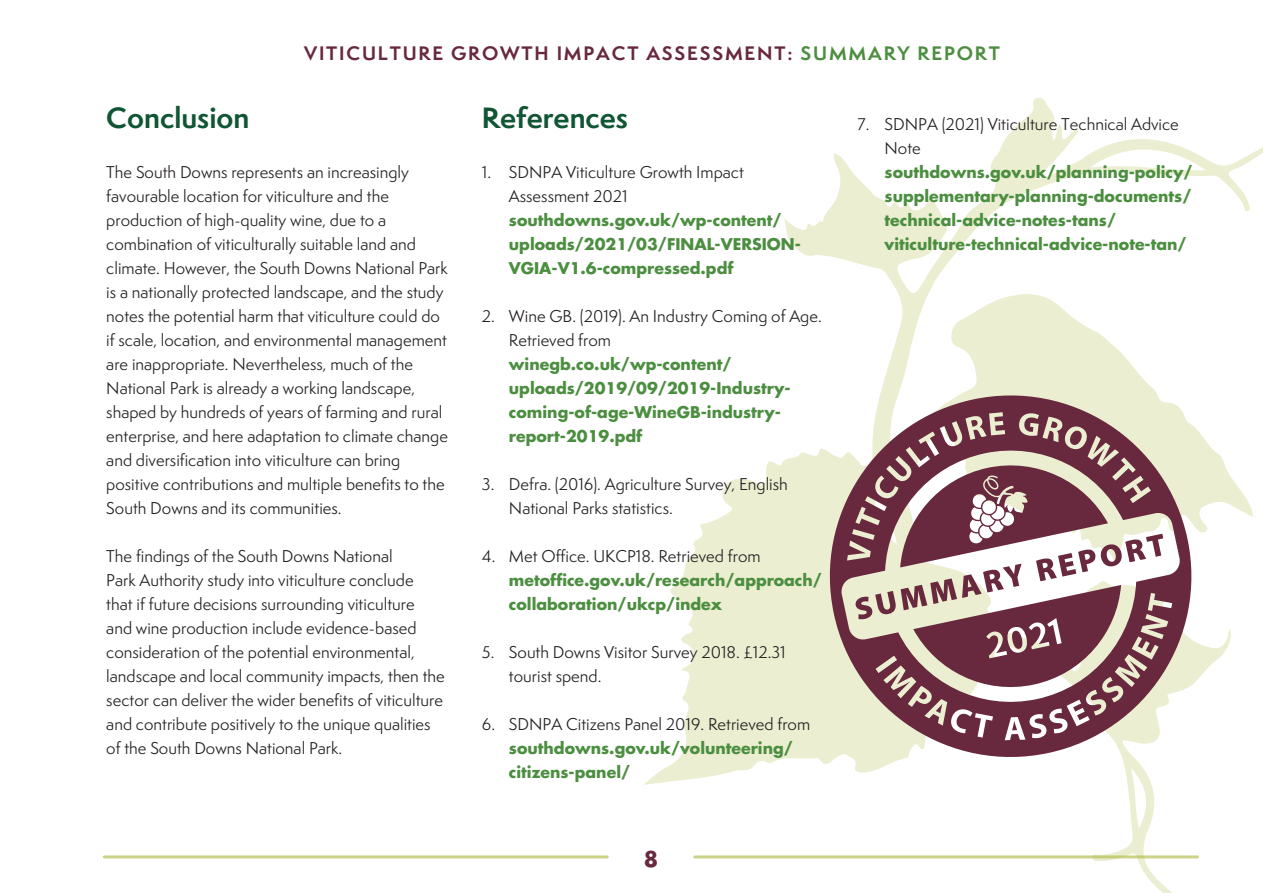
<style>
.page{position:relative;width:1263px;height:893px;background:#fff}
.page>*{position:absolute;margin:0;border:0;box-sizing:border-box;transform-origin:0 0}
.t1{font:700 27px "Semplicita Pro";color:#115634}
.t2{font:700 21px "Futura";color:#68283d}
.t3{font:700 18px "Semplicita Pro";letter-spacing:.1em;color:#68283d}
.t4{font:15.75px/24px "Semplicita Pro";color:#231f20}
.t5{font:700 15.75px/24px "Futura";color:#4c8e40}
.s1{color:#4c8e40}
</style>
<div class="page">
<svg style="left:644px;top:98px;width:619px;height:795px"></svg>
<svg style="left:813px;top:379px;width:395px;height:395px"></svg>
<svg style="left:1051px;top:421px;width:7px;height:7px"></svg>
<svg style="left:1012px;top:721px;width:5px;height:9px"></svg>
<svg style="left:971px;top:420px;width:7px;height:7px"></svg>
<svg style="left:1069px;top:430px;width:13px;height:16px"></svg>
<svg style="left:855px;top:457px;width:308px;height:256px"></svg>
<hr style="left:104px;top:855px;width:503px;height:3px;background:#b0bc46">
<hr style="left:695px;top:855px;width:503px;height:3px;background:#b0bc46">
<p class="t3" style="left:304px;top:39px;width:697px">VITICULTURE GROWTH IMPACT ASSESSMENT: <span class="s1">SUMMARY REPORT</span></p>
<h1 class="t1" style="left:106px;top:98px;width:145px">Conclusion</h1>
<p class="t4" style="left:106px;top:160px;width:343px">The South Downs represents an increasingly favourable location for viticulture and the production of high-quality wine, due to a combination of viticulturally suitable land and climate. However, the South Downs National Park is a nationally protected landscape, and the study notes the potential harm that viticulture could do if scale, location, and environmental management are inappropriate. Nevertheless, much of the National Park is already a working landscape, shaped by hundreds of years of farming and rural enterprise, and here adaptation to climate change and diversification into viticulture can bring positive contributions and multiple benefits to the South Downs and its communities.</p>
<p class="t4" style="left:106px;top:544px;width:340px">The findings of the South Downs National<br>Park Authority study into viticulture conclude<br>that if future decisions surrounding viticulture<br>and wine production include evidence-based consideration of the potential environmental, landscape and local community impacts, then the sector can deliver the wider benefits of viticulture and contribute positively to the unique qualities of the South Downs National Park.</p>
<h1 class="t1" style="left:482px;top:98px;width:148px">References</h1>
<p class="t4" style="left:509px;top:160px;width:236px;text-indent:-27px">1. SDNPA Viticulture Growth Impact<br>Assessment 2021</p>
<p class="t5" style="left:509px;top:208px;width:294px">southdowns.gov.uk/wp-content/ uploads/2021/03/FINAL-VERSION-<br>VGIA-V1.6-compressed.pdf</p>
<p class="t4" style="left:509px;top:304px;width:314px;text-indent:-27px">2. Wine GB. (2019). An Industry Coming of Age.<br>Retrieved from</p>
<p class="t5" style="left:509px;top:352px;width:283px">winegb.co.uk/wp-content/ uploads/2019/09/2019-Industry&shy;coming-of-age-WineGB-industry&shy;report-2019.pdf</p>
<p class="t4" style="left:509px;top:472px;width:280px;text-indent:-27px">3. Defra. (2016). Agriculture Survey, English<br>National Parks statistics.</p>
<p class="t4" style="left:482px;top:544px;width:280px">4. Met Office. UKCP18. Retrieved from</p>
<p class="t5" style="left:509px;top:568px;width:314px">metoffice.gov.uk/research/approach/ collaboration/ukcp/index</p>
<p class="t4" style="left:509px;top:640px;width:278px;text-indent:-27px">5. South Downs Visitor Survey 2018. £12.31 tourist spend.</p>
<p class="t4" style="left:482px;top:712px;width:330px">6. SDNPA Citizens Panel 2019. Retrieved from</p>
<p class="t5" style="left:509px;top:736px;width:285px">southdowns.gov.uk/volunteering/ citizens-panel/</p>
<h2 class="t2" style="left:644px;top:844px;width:16px">8</h2>
<p class="t4" style="left:884px;top:112px;width:296px;text-indent:-27px">7. SDNPA (2021) Viticulture Technical Advice<br>Note</p>
<p class="t5" style="left:884px;top:160px;width:309px">southdowns.gov.uk/planning-policy/ supplementary-planning-documents/ technical-advice-notes-tans/ viticulture-technical-advice-note-tan/</p>
</div>
